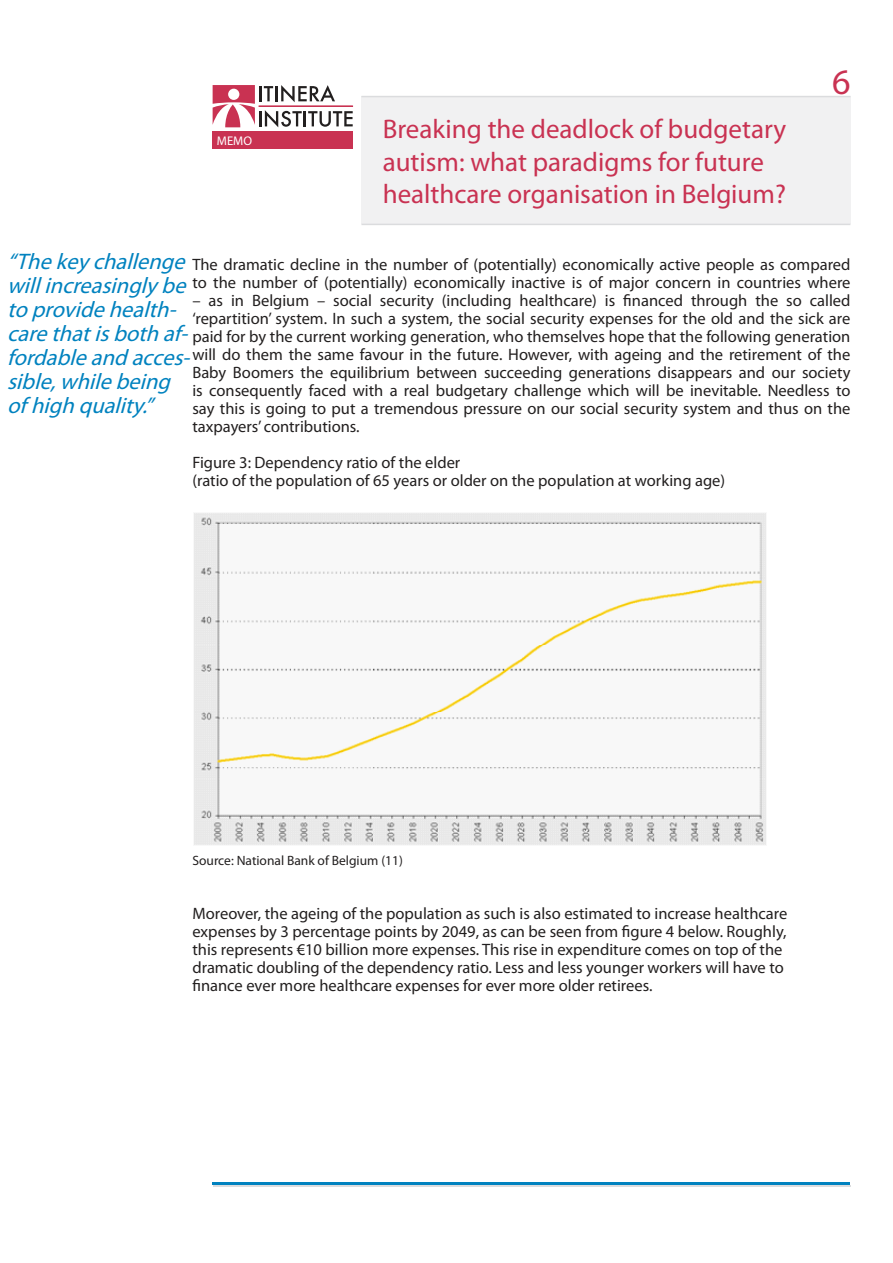
<style>
.page{position:relative;width:893px;height:1263px;background:#fff}
.page>*{position:absolute;margin:0;border:0;box-sizing:border-box;transform-origin:0 0}
.t1{font:36px "Myriad Pro";color:#c93252}
.t2{font:27px/32.4px "Myriad Pro";color:#c93252}
.t3{font:italic 22.5px/24px "Myriad Pro";color:#0082bf}
.t4{font:16.5px/18px "Myriad Pro";color:#221f1f}
.t5{font:13.5px "Myriad Pro";color:#221f1f}
.t6{font:12.6px "Myriad Pro";color:#fff}
</style>
<div class="page">
<div style="left:361px;top:97px;width:489px;height:127px;background:#f1f1f2"></div>
<hr style="left:361px;top:96px;width:489px;height:1px;background:#dbdcde">
<hr style="left:361px;top:224px;width:489px;height:1px;background:#dbdcde">
<img style="left:194px;top:513px;width:572px;height:332px">
<svg style="left:213px;top:85px;width:140px;height:42px"></svg>
<hr style="left:259px;top:106px;width:94px;height:1px;background:#c93252">
<div style="left:213px;top:132px;width:140px;height:17px;background:#c93252"></div>
<hr style="left:213px;top:1182px;width:637px;height:2px;background:#0082bf">
<hr style="left:213px;top:1185px;width:637px;height:1px;background:#dbdcde">
<p class="t6" style="left:217px;top:136px;width:37px">MEMO</p>
<h2 class="t2" style="left:383px;top:115px;width:405px">Breaking the deadlock of budgetary autism: what paradigms for future healthcare organisation in Belgium?</h2>
<h1 class="t1" style="left:832px;top:68px;width:20px">6</h1>
<h3 class="t3" style="left:7px;top:251px;width:189px">“The key challenge willincreasingly be to provide health&shy;care thatisboth af&shy;fordable and acces&shy;sible,while being of high quality.”</h3>
<p class="t4" style="left:192px;top:257px;width:660px">The dramatic decline in the number of (potentially) economically active people as compared to the number of (potentially) economically inactive is of major concern in countries where</p>
<p class="t4" style="left:192px;top:293px;width:660px;text-align:justify">– as in Belgium – social security (including healthcare) is financed through the so called ‘repartition’ system. In such a system, the social security expenses for the old and the sick are paid for by the current working generation, who themselves hope that the following generation will do them the same favour in the future. However, with ageing and the retirement of the Baby Boomers the equilibrium between succeeding generations disappears and our society is consequently faced with a real budgetary challenge which will be inevitable. Needless to say this is going to put a tremendous pressure on our social security system and thus on the taxpayers’ contributions.</p>
<p class="t4" style="left:192px;top:455px;width:534px">Figure 3: Dependency ratio of the elder<br>(ratio of the population of 65 years or older on the population at working age)</p>
<p class="t5" style="left:192px;top:855px;width:212px">Source: National Bank of Belgium (11)</p>
<p class="t4" style="left:192px;top:906px;width:596px">Moreover, the ageing of the population as such is also estimated to increase healthcare expenses by 3 percentage points by 2049, as can be seen from figure 4 below. Roughly, this represents €10 billion more expenses. This rise in expenditure comes on top of the dramatic doubling of the dependency ratio. Less and less younger workers will have to finance ever more healthcare expenses for ever more older retirees.</p>
</div>
